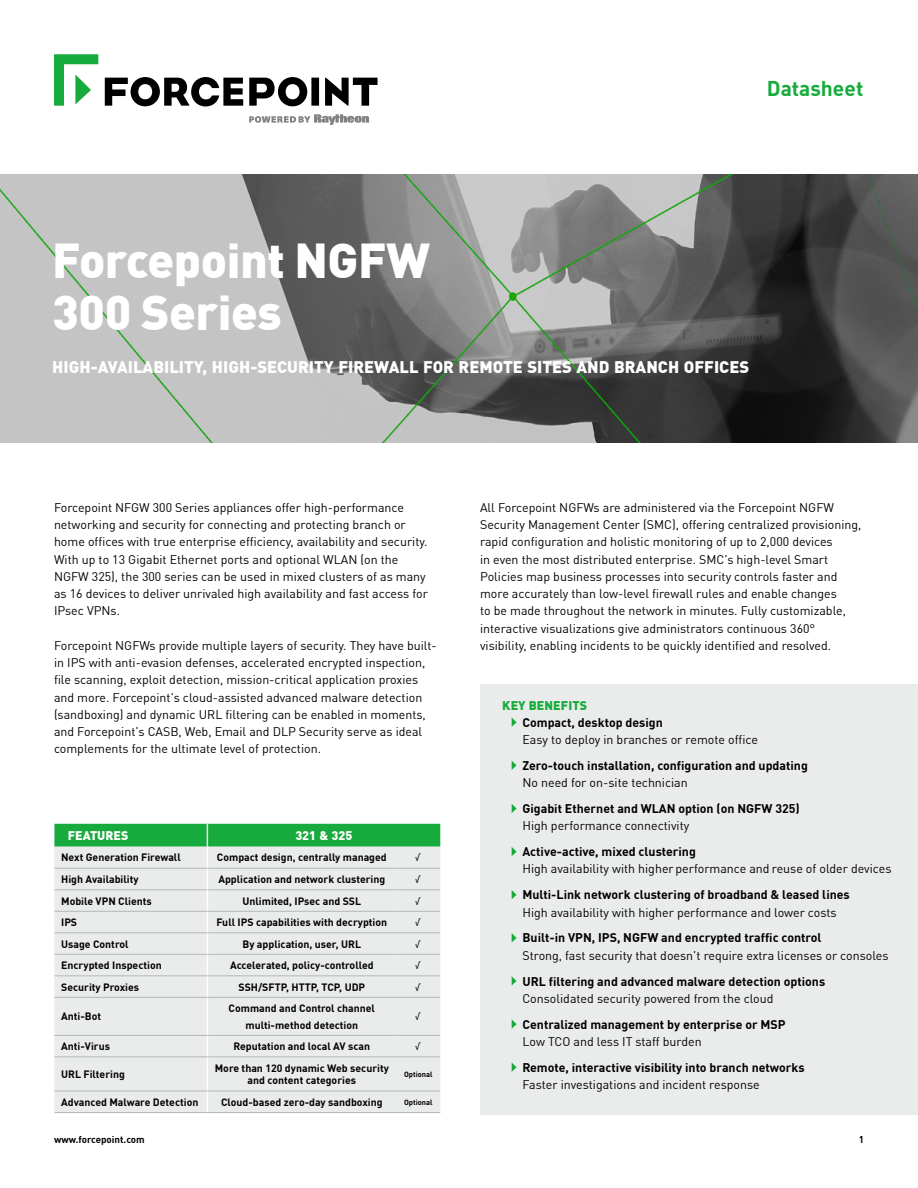
<style>
.page{position:relative;width:918px;height:1188px;background:#fff}
.page>*{position:absolute;margin:0;border:0;box-sizing:border-box;transform-origin:0 0}
.t1{font:900 48px/51.8px "DIN Offc Pro";letter-spacing:-.01em;color:#fff}
.t2{font:700 21px "DIN Offc Pro";color:#16ab3c}
.t3{font:900 16.5px "DIN Offc Pro";color:#fff}
.t4{font:12.3px/17.2px "DIN Offc Pro";color:#000}
.t5{font:700 12.3px "DIN Offc Pro";color:#000}
.t6{font:900 12.3px "DIN Offc Pro";color:#fff}
.t7{font:900 12.3px "DIN Offc Pro";letter-spacing:.01em;color:#16ab3c}
.t8{font:700 10.5px/16.5px "DIN Offc Pro";color:#000;text-align:center}
.t9{font:10.5px "DIN Offc Pro";color:#000}
.t10{font:700 9.75px "DIN Offc Pro";color:#000}
.t11{font:700 7.5px "DIN Offc Pro";color:#000}
</style>
<div class="page">
<svg style="left:54px;top:54px;width:44px;height:52px"></svg>
<svg style="left:105px;top:77px;width:273px;height:29px"></svg>
<svg style="left:249px;top:114px;width:120px;height:11px"></svg>
<div style="left:480px;top:684px;width:438px;height:431px;background:#eaebeb"></div>
<img style="left:0;top:175px;width:918px;height:267px">
<svg style="left:512px;top:718px;width:4px;height:9px"></svg>
<svg style="left:512px;top:761px;width:4px;height:9px"></svg>
<svg style="left:512px;top:804px;width:4px;height:9px"></svg>
<svg style="left:512px;top:847px;width:4px;height:9px"></svg>
<svg style="left:512px;top:890px;width:4px;height:9px"></svg>
<svg style="left:512px;top:933px;width:4px;height:9px"></svg>
<svg style="left:512px;top:976px;width:4px;height:9px"></svg>
<svg style="left:512px;top:1019px;width:4px;height:10px"></svg>
<svg style="left:512px;top:1063px;width:4px;height:9px"></svg>
<div style="left:54px;top:998px;width:386px;height:114px;background:#eaebeb"></div>
<hr style="left:207px;top:998px;width:1px;height:37px;background:#fff">
<svg style="left:207px;top:1036px;width:1px;height:21px"></svg>
<hr style="left:207px;top:1057px;width:1px;height:34px;background:#fff">
<svg style="left:207px;top:1092px;width:1px;height:20px"></svg>
<hr style="left:54px;top:997px;width:153px;height:1px;background:#b6b7b7">
<hr style="left:207px;top:997px;width:189px;height:1px;background:#b6b7b7">
<hr style="left:396px;top:997px;width:44px;height:1px;background:#b6b7b7">
<hr style="left:54px;top:1035px;width:153px;height:1px;background:#b6b7b7">
<hr style="left:207px;top:1035px;width:189px;height:1px;background:#b6b7b7">
<hr style="left:396px;top:1035px;width:44px;height:1px;background:#b6b7b7">
<hr style="left:54px;top:1057px;width:153px;height:1px;background:#b6b7b7">
<hr style="left:207px;top:1057px;width:189px;height:1px;background:#b6b7b7">
<hr style="left:396px;top:1057px;width:44px;height:1px;background:#b6b7b7">
<hr style="left:54px;top:1091px;width:153px;height:1px;background:#b6b7b7">
<hr style="left:207px;top:1091px;width:189px;height:1px;background:#b6b7b7">
<hr style="left:396px;top:1091px;width:44px;height:1px;background:#b6b7b7">
<hr style="left:54px;top:1112px;width:153px;height:1px;background:#b6b7b7">
<hr style="left:207px;top:1112px;width:189px;height:1px;background:#b6b7b7">
<hr style="left:396px;top:1112px;width:44px;height:1px;background:#b6b7b7">
<svg style="left:54px;top:824px;width:386px;height:173px;background:#cce1d2"></svg>
<hr style="left:54px;top:868px;width:153px;height:1px;background:#b6b7b7">
<hr style="left:207px;top:868px;width:189px;height:1px;background:#b6b7b7">
<hr style="left:396px;top:868px;width:44px;height:1px;background:#b6b7b7">
<h2 class="t2" style="left:767px;top:72px;width:98px">Datasheet</h2>
<h1 class="t1" style="left:52px;top:232px;width:379px">Forcepoint NGFW<br>300 Series</h1>
<h3 class="t3" style="left:52px;top:354px;width:698px">HIGH-AVAILABILITY, HIGH-SECURITY FIREWALL FOR REMOTE SITES AND BRANCH OFFICES</h3>
<p class="t4" style="left:54px;top:498px;width:375px">Forcepoint NFGW 300 Series appliances offer high-performance networking and security for connecting and protecting branch or home offices with true enterprise efficiency, availability and security.<br>With up to 13 Gigabit Ethernet ports and optional WLAN (on the NGFW 325), the 300 series can be used in mixed clusters of as many as 16 devices to deliver unrivaled high availability and fast access for IPsec VPNs.</p>
<p class="t4" style="left:54px;top:636px;width:384px">Forcepoint NGFWs provide multiple layers of security. They have built&shy;in IPS with anti-evasion defenses, accelerated encrypted inspection, file scanning, exploit detection, mission-critical application proxies and more. Forcepoint’s cloud-assisted advanced malware detection (sandboxing) and dynamic URL filtering can be enabled in moments, and Forcepoint’s CASB, Web, Email and DLP Security serve as ideal complements for the ultimate level of protection.</p>
<p class="t6" style="left:68px;top:826px;width:62px">FEATURES</p>
<p class="t6" style="left:295px;top:826px;width:58px">321 &amp; 325</p>
<p class="t8" style="left:61px;top:849px;width:121px">Next Generation Firewall</p>
<p class="t8" style="left:217px;top:849px;width:171px">Compact design, centrally managed</p>
<p class="t9" style="left:416px;top:850px;width:7px">√</p>
<p class="t8" style="left:61px;top:870px;width:79px">High Availability</p>
<p class="t8" style="left:218px;top:870px;width:168px">Application and network clustering</p>
<p class="t9" style="left:416px;top:871px;width:7px">√</p>
<p class="t8" style="left:61px;top:892px;width:92px">Mobile VPN Clients</p>
<p class="t8" style="left:243px;top:892px;width:120px">Unlimited, IPsec and SSL</p>
<p class="t9" style="left:416px;top:893px;width:7px">√</p>
<p class="t8" style="left:61px;top:913px;width:18px">IPS</p>
<p class="t8" style="left:216px;top:913px;width:172px">Full IPS capabilities with decryption</p>
<p class="t9" style="left:416px;top:914px;width:7px">√</p>
<p class="t8" style="left:61px;top:935px;width:69px">Usage Control</p>
<p class="t8" style="left:242px;top:935px;width:120px">By application, user, URL</p>
<p class="t9" style="left:416px;top:936px;width:7px">√</p>
<p class="t8" style="left:61px;top:956px;width:102px">Encrypted Inspection</p>
<p class="t8" style="left:230px;top:956px;width:145px">Accelerated, policy-controlled</p>
<p class="t9" style="left:416px;top:957px;width:7px">√</p>
<p class="t8" style="left:61px;top:978px;width:80px">Security Proxies</p>
<p class="t8" style="left:239px;top:978px;width:128px">SSH/SFTP, HTTP, TCP, UDP</p>
<p class="t9" style="left:416px;top:979px;width:7px">√</p>
<p class="t8" style="left:61px;top:1008px;width:42px">Anti-Bot</p>
<p class="t8" style="left:229px;top:999px;width:148px">Command and Control channel multi-method detection</p>
<p class="t9" style="left:416px;top:1009px;width:7px">√</p>
<p class="t8" style="left:61px;top:1037px;width:50px">Anti-Virus</p>
<p class="t8" style="left:234px;top:1037px;width:138px">Reputation and local AV scan</p>
<p class="t9" style="left:416px;top:1038px;width:7px">√</p>
<p class="t8" style="left:61px;top:1065px;width:65px">URL Filtering</p>
<p class="t8" style="left:215px;top:1061px;width:176px;line-height:12.6px">More than 120 dynamic Web security and content categories</p>
<p class="t11" style="left:404px;top:1068px;width:30px">Optional</p>
<p class="t8" style="left:61px;top:1093px;width:139px">Advanced Malware Detection</p>
<p class="t8" style="left:221px;top:1093px;width:163px">Cloud-based zero-day sandboxing</p>
<p class="t11" style="left:404px;top:1096px;width:30px">Optional</p>
<p class="t4" style="left:480px;top:498px;width:383px">All Forcepoint NGFWs are administered via the Forcepoint NGFW Security Management Center (SMC), offering centralized provisioning, rapid configuration and holistic monitoring of up to 2,000 devices<br>in even the most distributed enterprise. SMC’s high-level Smart Policies map business processes into security controls faster and more accurately than low-level firewall rules and enable changes<br>to be made throughout the network in minutes. Fully customizable, interactive visualizations give administrators continuous 360° visibility, enabling incidents to be quickly identified and resolved.</p>
<p class="t7" style="left:502px;top:695px;width:86px">KEY BENEFITS</p>
<p class="t5" style="left:522px;top:713px;width:142px">Compact, desktop design</p>
<p class="t4" style="left:522px;top:730px;width:237px">Easy to deploy in branches or remote office</p>
<p class="t5" style="left:522px;top:756px;width:287px">Zero-touch installation, configuration and updating</p>
<p class="t4" style="left:522px;top:773px;width:167px">No need for on-site technician</p>
<p class="t5" style="left:522px;top:799px;width:279px">Gigabit Ethernet and WLAN option (on NGFW 325)</p>
<p class="t4" style="left:522px;top:816px;width:168px">High performance connectivity</p>
<p class="t5" style="left:522px;top:842px;width:175px">Active-active, mixed clustering</p>
<p class="t4" style="left:522px;top:860px;width:371px">High availability with higher performance and reuse of older devices</p>
<p class="t5" style="left:522px;top:885px;width:329px">Multi-Link network clustering of broadband &amp; leased lines</p>
<p class="t4" style="left:522px;top:903px;width:316px">High availability with higher performance and lower costs</p>
<p class="t5" style="left:522px;top:928px;width:301px">Built-in VPN, IPS, NGFW and encrypted traffic control</p>
<p class="t4" style="left:522px;top:946px;width:368px">Strong, fast security that doesn’t require extra licenses or consoles</p>
<p class="t5" style="left:522px;top:971px;width:304px">URL filtering and advanced malware detection options</p>
<p class="t4" style="left:522px;top:989px;width:253px">Consolidated security powered from the cloud</p>
<p class="t5" style="left:522px;top:1015px;width:265px">Centralized management by enterprise or MSP</p>
<p class="t4" style="left:522px;top:1032px;width:181px">Low TCO and less IT staff burden</p>
<p class="t5" style="left:522px;top:1058px;width:284px">Remote, interactive visibility into branch networks</p>
<p class="t4" style="left:522px;top:1075px;width:239px">Faster investigations and incident response</p>
<p class="t10" style="left:54px;top:1132px;width:92px">www.forcepoint.com</p>
<p class="t10" style="left:859px;top:1132px;width:7px">1</p>
</div>
